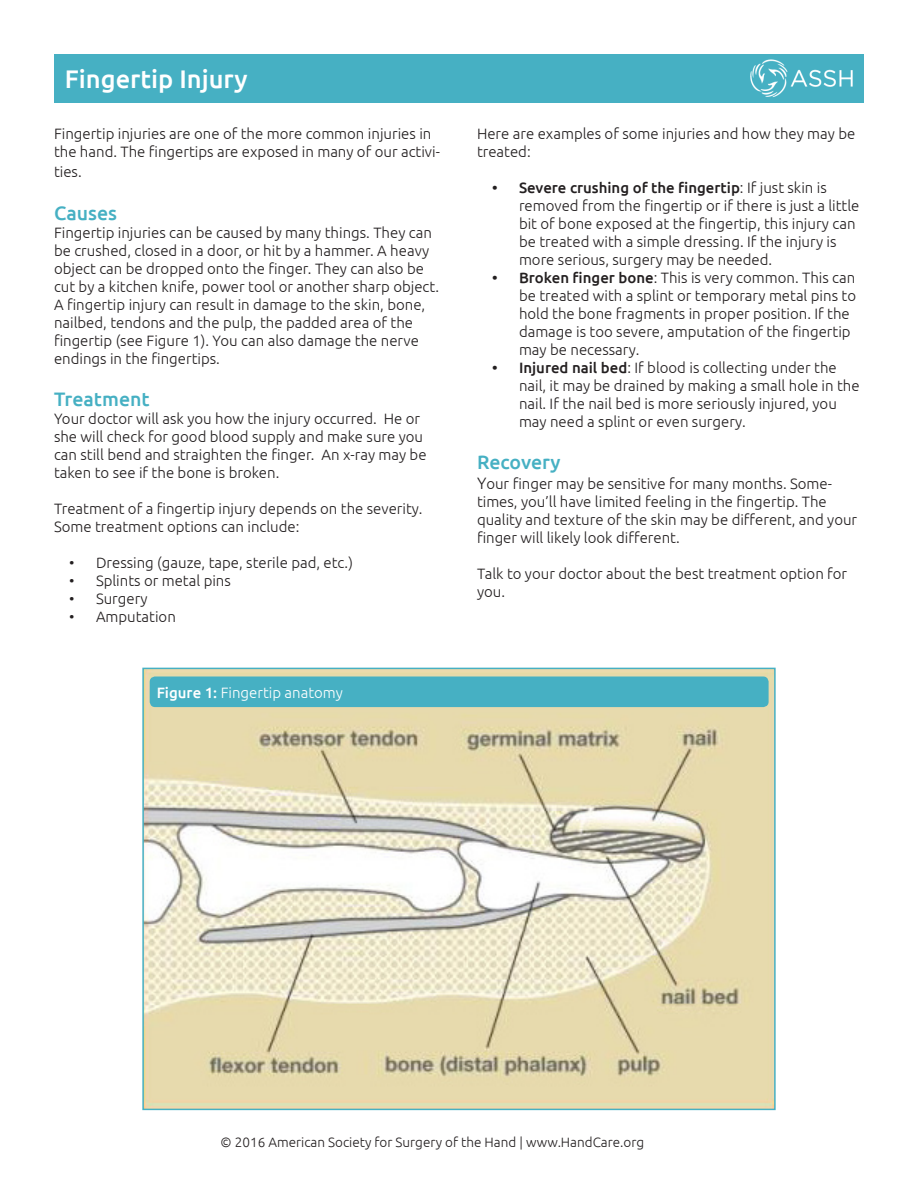
<style>
.page{position:relative;width:918px;height:1188px;background:#fff}
.page>*{position:absolute;margin:0;border:0;box-sizing:border-box;transform-origin:0 0}
.t1{font:500 25.5px "Ubuntu";color:#fff}
.t2{font:500 19.5px "Ubuntu";color:#46b0c3}
.t3{font:300 15px/18px "Ubuntu";color:#231f20}
.t4{font:300 15px "Ubuntu";color:#fff}
.t5{font:300 13.5px "Ubuntu";color:#231f20}
.s1{font-weight:500}
.s2{font-size:16.5px}
</style>
<div class="page">
<img style="left:145px;top:671px;width:628px;height:436px">
<div style="left:142px;top:668px;width:634px;height:442px;border:2px solid #46b0c3"></div>
<div style="left:54px;top:54px;width:810px;height:49px;background:#46b0c3"></div>
<div style="left:150px;top:676px;width:619px;height:31px;background:#46b0c3;border-radius:5px"></div>
<img style="left:750px;top:59px;width:103px;height:38px">
<p class="t1" style="left:65px;top:63px;width:184px">Fingertip Injury</p>
<p class="t3" style="left:54px;top:125px;width:387px">Fingertip injuries are one of the more common injuries in the hand. The fingertips are exposed in many of our activi-</p>
<p class="t3" style="left:54px;top:163px;width:29px">ties.</p>
<p class="t2" style="left:54px;top:201px;width:65px">Causes</p>
<p class="t3" style="left:54px;top:224px;width:387px">Fingertip injuries can be caused by many things. They can be crushed, closed in a door, or hit by a hammer. A heavy object can be dropped onto the finger. They can also be cut by a kitchen knife, power tool or another sharp object.<br>A fingertip injury can result in damage to the skin, bone, nailbed, tendons and the pulp, the padded area of the fingertip (see Figure 1). You can also damage the nerve endings in the fingertips.</p>
<p class="t2" style="left:54px;top:387px;width:97px">Treatment</p>
<p class="t3" style="left:54px;top:409px;width:374px">Your doctor will ask you how the injury occurred. He or she will check for good blood supply and make sure you can still bend and straighten the finger. An x-ray may be taken to see if the bone is broken.</p>
<p class="t3" style="left:54px;top:499px;width:370px">Treatment of a fingertip injury depends on the severity.<br>Some treatment options can include:</p>
<p class="t3" style="left:69px;top:553px;width:285px">• Dressing (gauze, tape, sterile pad, etc.)</p>
<p class="t3" style="left:69px;top:571px;width:163px">• Splints or metal pins</p>
<p class="t3" style="left:69px;top:589px;width:80px">• Surgery</p>
<p class="t3" style="left:69px;top:607px;width:108px">• Amputation</p>
<p class="t4" style="left:157px;top:683px;width:188px"><span class="s1">Figure 1:</span> Fingertip anatomy</p>
<p class="t3" style="left:477px;top:125px;width:380px">Here are examples of some injuries and how they may be treated:</p>
<p class="t3" style="left:519px;top:179px;width:342px;text-indent:-27px"><span class="s1">• Severe crushing of the fingertip</span>: If just skin is removed from the fingertip or if there is just a little bit of bone exposed at the fingertip, this injury can be treated with a simple dressing. If the injury is more serious, surgery may be needed.</p>
<p class="t3" style="left:519px;top:269px;width:339px;text-indent:-27px"><span class="s1">• Broken finger bone</span>: This is very common. This can be treated with a splint or temporary metal pins to hold the bone fragments in proper position. If the damage is too severe, amputation of the fingertip may be necessary.</p>
<p class="t3" style="left:519px;top:359px;width:342px;text-indent:-27px"><span class="s1">• Injured nail bed</span>: If blood is collecting under the nail, it may be drained by making a small hole in the nail. If the nail bed is more seriously injured, you may need a splint or even surgery.</p>
<p class="t2" style="left:477px;top:450px;width:85px">Recovery</p>
<p class="t3" style="left:477px;top:474px;width:382px"><span class="s2">Y</span>our finger may be sensitive for many months. Some&shy;times, you’ll have limited feeling in the fingertip. The quality and texture of the skin may be different, and your finger will likely look different.</p>
<p class="t3" style="left:477px;top:564px;width:372px">Talk to your doctor about the best treatment option for you.</p>
<p class="t5" style="left:221px;top:1134px;width:425px">© 2016 American Society for Surgery of the Hand | www.HandCare.org</p>
</div>
